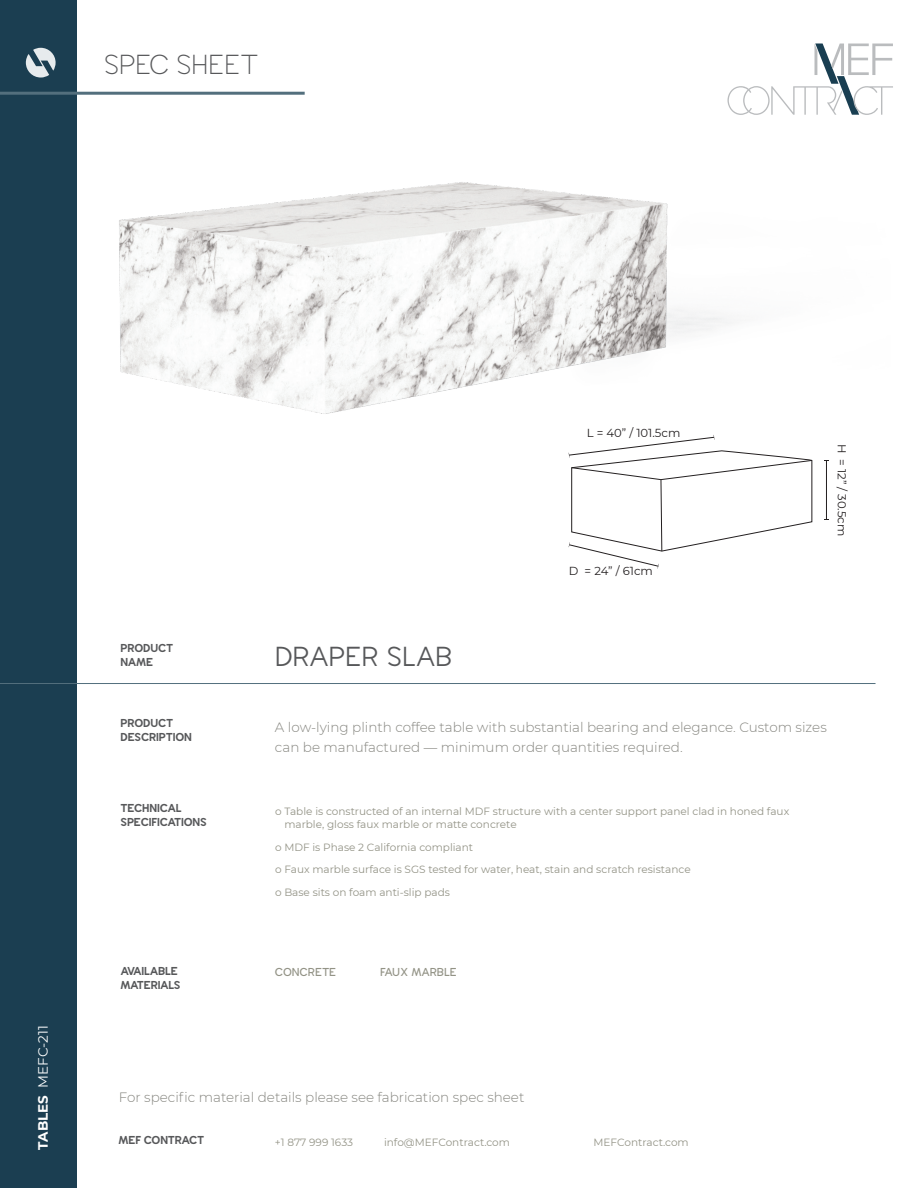
<style>
.page{position:relative;width:918px;height:1188px;background:#fff}
.page>*{position:absolute;margin:0;border:0;box-sizing:border-box;transform-origin:0 0}
.ProdName{font:28.65px "Wavehaus 66";letter-spacing:-.025em;color:#57585a}
.t1{font:300 28.65px "Wavehaus 42";letter-spacing:-.03em;color:#57585a}
.t2{font:300 13.5px/19.5px "Montserrat";color:#85857f}
.t3{font:13.5px "Montserrat";color:#fff}
.t4{font:700 13.5px "Montserrat";color:#fff}
.t5{font:700 12px/14.4px "Wavehaus 128";letter-spacing:-.015em;color:#57585a}
.t6{font:600 12px "Wavehaus 95";letter-spacing:-.015em;color:#939386}
.t7{font:11.7px "Montserrat";color:#231f20}
.t8{font:10.5px/13.8px "Montserrat";color:#939386}
</style>
<div class="page">
<div style="left:0;top:0;width:77px;height:1188px;background:#1b3e51"></div>
<svg style="left:26px;top:48px;width:30px;height:30px"></svg>
<hr style="left:0;top:92px;width:305px;height:3px;background:#536f7d">
<hr style="left:0;top:683px;width:876px;height:1px;background:#536f7d">
<img style="left:119px;top:182px;width:614px;height:232px">
<hr style="left:826px;top:460px;width:1px;height:60px;background:#231f20">
<svg style="left:569px;top:435px;width:244px;height:134px"></svg>
<svg style="left:727px;top:43px;width:166px;height:72px"></svg>
<h1 class="t1" style="left:104px;top:51px;width:156px">SPEC SHEET</h1>
<p class="t3" style="left:34px;top:1088px;width:64px;rotate:-90deg">MEFC-211</p>
<p class="t4" style="left:33px;top:1150px;width:56px;rotate:-90deg">TABLES</p>
<p class="t7" style="left:587px;top:425px;width:95px">L = 40” / 101.5cm</p>
<p class="t7" style="left:850px;top:444px;width:94px;rotate:90deg">H = 12” / 30.5cm</p>
<p class="t7" style="left:569px;top:563px;width:85px">D = 24” / 61cm</p>
<p class="t5" style="left:121px;top:641px;width:54px">PRODUCT<br>NAME</p>
<p class="ProdName" style="left:275px;top:643px;width:179px">DRAPER SLAB</p>
<p class="t5" style="left:121px;top:716px;width:73px">PRODUCT<br>DESCRIPTION</p>
<p class="t2" style="left:275px;top:717px;width:553px">A low-lying plinth coffee table with substantial bearing and elegance. Custom sizes can be manufactured — minimum order quantities required.</p>
<p class="t5" style="left:121px;top:801px;width:88px">TECHNICAL<br>SPECIFICATIONS</p>
<p class="t8" style="left:284px;top:804px;width:506px;text-indent:-9px">o Table is constructed of an internal MDF structure with a center support panel clad in honed faux marble, gloss faux marble or matte concrete</p>
<p class="t8" style="left:275px;top:840px;width:200px">o MDF is Phase 2 California compliant</p>
<p class="t8" style="left:275px;top:862px;width:417px">o Faux marble surface is SGS tested for water, heat, stain and scratch resistance</p>
<p class="t8" style="left:275px;top:885px;width:176px">o Base sits on foam anti-slip pads</p>
<p class="t5" style="left:121px;top:964px;width:62px">AVAILABLE<br>MATERIALS</p>
<p class="t6" style="left:275px;top:966px;width:63px">CONCRETE</p>
<p class="t6" style="left:380px;top:966px;width:78px">FAUX MARBLE</p>
<p class="t2" style="left:119px;top:1087px;width:407px">For specific material details please see fabrication spec sheet</p>
<p class="t5" style="left:119px;top:1133px;width:87px">MEF CONTRACT</p>
<p class="t8" style="left:275px;top:1135px;width:80px">+1 877 999 1633</p>
<p class="t8" style="left:384px;top:1135px;width:127px">info@MEFContract.com</p>
<p class="t8" style="left:594px;top:1135px;width:97px">MEFContract.com</p>
</div>
